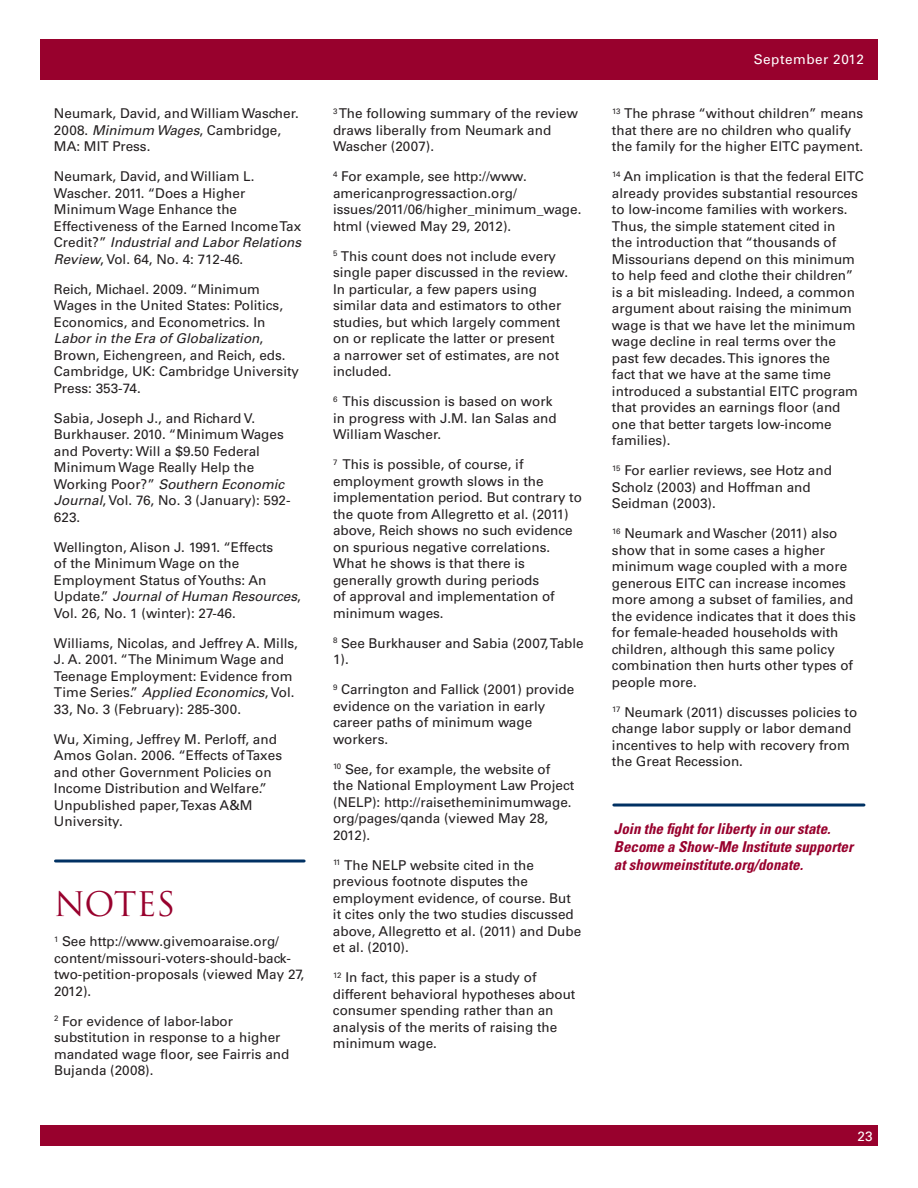
<style>
.page{position:relative;width:918px;height:1188px;background:#fff}
.page>*{position:absolute;margin:0;border:0;box-sizing:border-box;transform-origin:0 0}
.t1{font:33px "Trajan Pro";letter-spacing:-.015em;color:#98012d}
.t2{font:italic 700 condensed 15px/18px "Univers";color:#98012d}
.t3{font:13.5px/16.5px "Univers";color:#231f20}
.t4{font:13.5px "Univers";letter-spacing:.04em;color:#fff}
.s1{font-style:italic}
</style>
<div class="page">
<div style="left:40px;top:1126px;width:838px;height:20px;background:#98012d"></div>
<div style="left:40px;top:39px;width:838px;height:40px;background:#98012d"></div>
<hr style="left:56px;top:860px;width:248px;height:2px;background:#003163">
<hr style="left:614px;top:804px;width:250px;height:3px;background:#003163">
<p class="t3" style="left:54px;top:105px;width:246px">Neumark, David, and William Wascher.<br>2008. <span class="s1">Minimum Wages</span>, Cambridge,<br>MA: MIT Press.</p>
<p class="t3" style="left:54px;top:168px;width:249px">Neumark, David, and William L.<br>Wascher. 2011. “Does a Higher<br>Minimum Wage Enhance the<br>Effectiveness of the Earned Income Tax<br>Credit?” <span class="s1">Industrial and Labor Relations<br>Review</span>, Vol. 64, No. 4: 712-46.</p>
<p class="t3" style="left:54px;top:281px;width:247px">Reich, Michael. 2009. “Minimum<br>Wages in the United States: Politics,<br>Economics, and Econometrics. In<br><span class="s1">Labor in the Era of Globalization</span>,<br>Brown, Eichengreen, and Reich, eds.<br>Cambridge, UK: Cambridge University<br>Press: 353-74.</p>
<p class="t3" style="left:54px;top:410px;width:238px">Sabia, Joseph J., and Richard V.<br>Burkhauser. 2010. “Minimum Wages and Poverty: Will a $9.50 Federal<br>Minimum Wage Really Help the<br>Working Poor?” <span class="s1">Southern Economic<br>Journal</span>, Vol. 76, No. 3 (January): 592-<br>623.</p>
<p class="t3" style="left:54px;top:539px;width:248px">Wellington, Alison J. 1991. “Effects<br>of the Minimum Wage on the<br>Employment Status of Youths: An<br>Update.” <span class="s1">Journal of Human Resources</span>,<br>Vol. 26, No. 1 (winter): 27-46.</p>
<p class="t3" style="left:54px;top:635px;width:246px">Williams, Nicolas, and Jeffrey A. Mills, J. A. 2001. “The Minimum Wage and Teenage Employment: Evidence from Time Series.” <span class="s1">Applied Economics</span>, Vol.<br>33, No. 3 (February): 285-300.</p>
<p class="t3" style="left:54px;top:731px;width:230px">Wu, Ximing, Jeffrey M. Perloff, and<br>Amos Golan. 2006. “Effects of Taxes and other Government Policies on<br>Income Distribution and Welfare.”<br>Unpublished paper, Texas A&amp;M<br>University.</p>
<h1 class="t1" style="left:54px;top:883px;width:123px">NOTES</h1>
<p class="t3" style="left:54px;top:933px;width:252px"><sup>1</sup> See http://www.givemoaraise.org/ content/missouri-voters-should-back&shy;two-petition-proposals (viewed May 27,<br>2012).</p>
<p class="t3" style="left:54px;top:1013px;width:237px"><sup>2</sup> For evidence of labor-labor substitution in response to a higher mandated wage floor, see Fairris and<br>Bujanda (2008).</p>
<p class="t3" style="left:333px;top:105px;width:246px"><sup>3</sup> The following summary of the review draws liberally from Neumark and<br>Wascher (2007).</p>
<p class="t3" style="left:333px;top:168px;width:250px"><sup>4</sup> For example, see http://www. americanprogressaction.org/ issues/2011/06/higher_minimum_wage. html (viewed May 29, 2012).</p>
<p class="t3" style="left:333px;top:248px;width:237px"><sup>5</sup> This count does not include every single paper discussed in the review.<br>In particular, a few papers using similar data and estimators to other studies, but which largely comment on or replicate the latter or present<br>a narrower set of estimates, are not included.</p>
<p class="t3" style="left:333px;top:393px;width:225px"><sup>6</sup> This discussion is based on work in progress with J.M. Ian Salas and<br>William Wascher.</p>
<p class="t3" style="left:333px;top:456px;width:251px"><sup>7</sup> This is possible, of course, if employment growth slows in the implementation period. But contrary to the quote from Allegretto et al. (2011) above, Reich shows no such evidence on spurious negative correlations.<br>What he shows is that there is generally growth during periods<br>of approval and implementation of minimum wages.</p>
<p class="t3" style="left:333px;top:635px;width:252px"><sup>8</sup> See Burkhauser and Sabia (2007, Table<br>1).</p>
<p class="t3" style="left:333px;top:681px;width:243px"><sup>9</sup> Carrington and Fallick (2001) provide evidence on the variation in early career paths of minimum wage workers.</p>
<p class="t3" style="left:333px;top:761px;width:243px"><sup>10</sup> See, for example, the website of<br>the National Employment Law Project (NELP): http://raisetheminimumwage. org/pages/qanda (viewed May 28,<br>2012).</p>
<p class="t3" style="left:333px;top:857px;width:250px"><sup>11</sup> The NELP website cited in the previous footnote disputes the employment evidence, of course. But it cites only the two studies discussed above, Allegretto et al. (2011) and Dube et al. (2010).</p>
<p class="t3" style="left:333px;top:969px;width:244px"><sup>12</sup> In fact, this paper is a study of different behavioral hypotheses about consumer spending rather than an analysis of the merits of raising the minimum wage.</p>
<p class="t4" style="left:754px;top:51px;width:112px">September 2012</p>
<p class="t3" style="left:612px;top:105px;width:253px"><sup>13</sup> The phrase “without children” means that there are no children who qualify the family for the higher EITC payment.</p>
<p class="t3" style="left:612px;top:168px;width:253px"><sup>14</sup> An implication is that the federal EITC already provides substantial resources to low-income families with workers.<br>Thus, the simple statement cited in<br>the introduction that “thousands of Missourians depend on this minimum to help feed and clothe their children” is a bit misleading. Indeed, a common argument about raising the minimum wage is that we have let the minimum wage decline in real terms over the past few decades. This ignores the<br>fact that we have at the same time introduced a substantial EITC program that provides an earnings floor (and one that better targets low-income families).</p>
<p class="t3" style="left:612px;top:462px;width:221px"><sup>15</sup> For earlier reviews, see Hotz and<br>Scholz (2003) and Hoffman and<br>Seidman (2003).</p>
<p class="t3" style="left:612px;top:525px;width:245px"><sup>16</sup> Neumark and Wascher (2011) also show that in some cases a higher minimum wage coupled with a more generous EITC can increase incomes more among a subset of families, and the evidence indicates that it does this for female-headed households with children, although this same policy combination then hurts other types of people more.</p>
<p class="t3" style="left:612px;top:704px;width:247px"><sup>17</sup> Neumark (2011) discusses policies to change labor supply or labor demand incentives to help with recovery from the Great Recession.</p>
<p class="t2" style="left:614px;top:819px;width:241px">Join the fight for liberty in our state.<br>Become a Show-Me Institute supporter at showmeinstitute.org/donate.</p>
<p class="t4" style="left:858px;top:1128px;width:17px">23</p>
</div>
